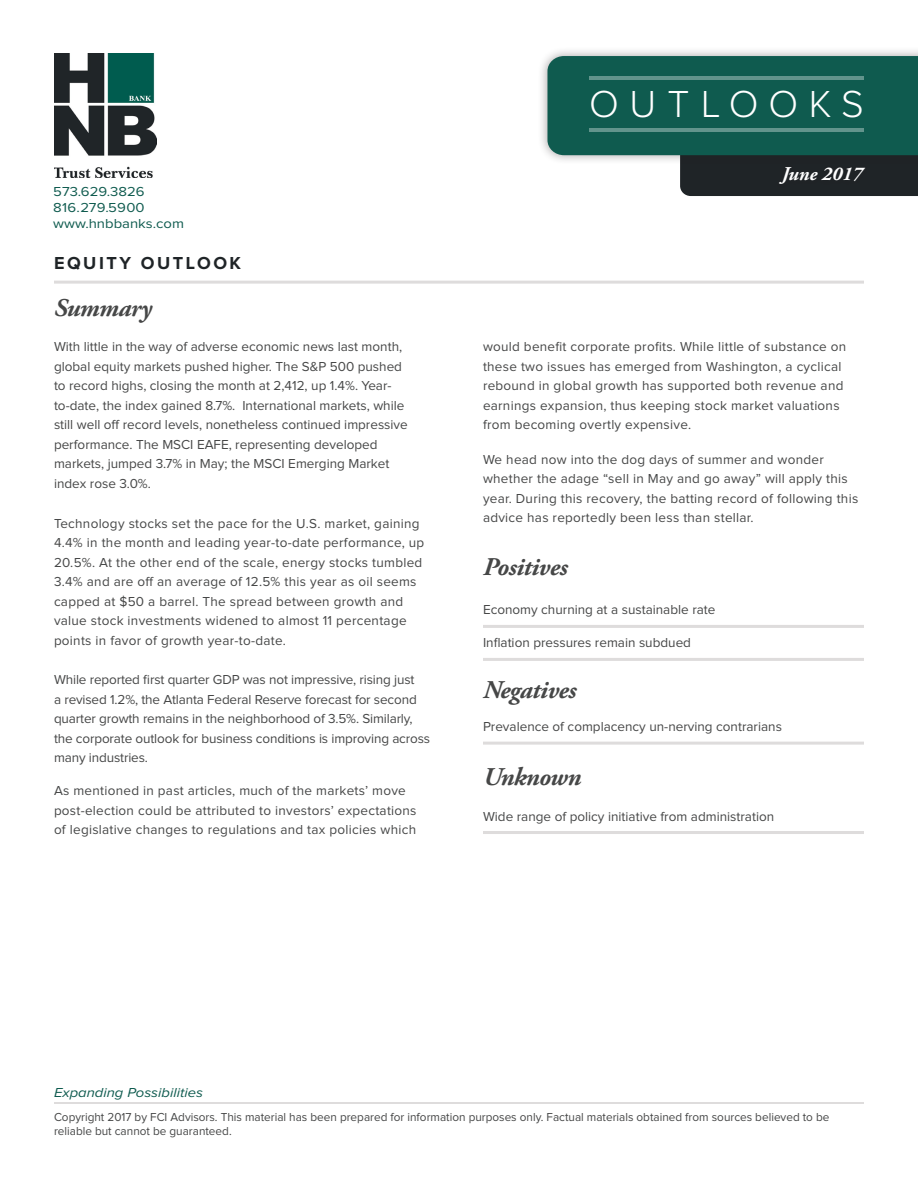
<style>
.page{position:relative;width:918px;height:1188px;background:#fff}
.page>*{position:absolute;margin:0;border:0;box-sizing:border-box;transform-origin:0 0}
.t1{font:300 39px "Proxima Nova";letter-spacing:.27em;color:#fff}
.bullets-square{font:italic 700 25.5px "Adobe Garamond Pro";letter-spacing:-.02em;color:#464747}
.palatino-main{font:italic 700 25.5px "Adobe Garamond Pro";letter-spacing:-.02em;color:#464747}
.t2{font:italic 700 19.5px "Adobe Garamond Pro";color:#fff}
.t3{font:700 18px "Proxima Nova";letter-spacing:.14em;color:#1f2427}
.palatino-main-2{font:13.5px/19.5px "Proxima Nova";letter-spacing:.02em;color:#464747}
.palatino-main-3{font:13.5px/19.5px "Proxima Nova";color:#464747}
.palatino-main-4{font:13.5px/19.5px "Proxima Nova";letter-spacing:-.01em;color:#464747}
.bullets-square-2{font:13.5px "Proxima Nova";color:#464747}
.t4{font:13.5px/16.2px "Proxima Nova";color:#0f5b4f;scale:1.1 1}
.t5{font:italic 13.5px "Proxima Nova";color:#0f5b4f;scale:1.1 1}
.t6{font:12px/14.4px "Proxima Nova";color:#464747}
</style>
<div class="page">
<div style="left:538px;top:46px;width:380px;height:119px;background:#231f20;opacity:.38"></div>
<svg style="left:547px;top:56px;width:371px;height:140px;background:#2d655d"></svg>
<hr style="left:589px;top:76px;width:275px;height:4px;background:#62948c">
<hr style="left:589px;top:128px;width:275px;height:4px;background:#62948c">
<div style="left:774px;top:163px;width:95px;height:27px;background:#231f20"></div>
<hr style="left:483px;top:625px;width:381px;height:3px;background:#dedcdc">
<hr style="left:483px;top:658px;width:381px;height:3px;background:#dedcdc">
<hr style="left:483px;top:742px;width:381px;height:3px;background:#dedcdc">
<hr style="left:483px;top:831px;width:381px;height:3px;background:#dedcdc">
<hr style="left:54px;top:281px;width:810px;height:3px;background:#dedcdc">
<hr style="left:54px;top:1102px;width:810px;height:2px;background:#dedcdc">
<img style="left:54px;top:53px;width:103px;height:124px">
<h1 class="t1" style="left:589px;top:86px;width:276px">OUTLOOKS</h1>
<p class="t4" style="left:53px;top:184px;width:120px">573.629.3826<br>816.279.5900 www.hnbbanks.com</p>
<p class="t3" style="left:54px;top:254px;width:189px">EQUITY OUTLOOK</p>
<p class="bullets-square" style="left:54px;top:293px;width:99px">Summary</p>
<p class="palatino-main-3" style="left:54px;top:338px;width:355px">With little in the way of adverse economic news last month, global equity markets pushed higher. The S&amp;P 500 pushed to record highs, closing the month at 2,412, up 1.4%. Year&shy;to-date, the index gained 8.7%. International markets, while still well off record levels, nonetheless continued impressive performance. The MSCI EAFE, representing developed markets, jumped 3.7% in May; the MSCI Emerging Market index rose 3.0%.</p>
<p class="palatino-main-2" style="left:54px;top:514px;width:372px">Technology stocks set the pace for the U.S. market, gaining 4.4% in the month and leading year-to-date performance, up 20.5%. At the other end of the scale, energy stocks tumbled 3.4% and are off an average of 12.5% this year as oil seems capped at $50 a barrel. The spread between growth and value stock investments widened to almost 11 percentage points in favor of growth year-to-date.</p>
<p class="palatino-main-4" style="left:54px;top:671px;width:378px">While reported first quarter GDP was not impressive, rising just<br>a revised 1.2%, the Atlanta Federal Reserve forecast for second quarter growth remains in the neighborhood of 3.5%. Similarly, the corporate outlook for business conditions is improving across many industries.</p>
<p class="palatino-main-2" style="left:54px;top:782px;width:364px">As mentioned in past articles, much of the markets’ move post-election could be attributed to investors’ expectations of legislative changes to regulations and tax policies which</p>
<h3 class="t2" style="left:782px;top:162px;width:82px">June 2017</h3>
<p class="palatino-main-2" style="left:483px;top:338px;width:365px">would benefit corporate profits. While little of substance on these two issues has emerged from Washington, a cyclical rebound in global growth has supported both revenue and earnings expansion, thus keeping stock market valuations from becoming overtly expensive.</p>
<p class="palatino-main-2" style="left:483px;top:450px;width:377px">We head now into the dog days of summer and wonder whether the adage “sell in May and go away” will apply this year. During this recovery, the batting record of following this advice has reportedly been less than stellar.</p>
<p class="palatino-main" style="left:483px;top:552px;width:86px">Positives</p>
<p class="bullets-square-2" style="left:483px;top:604px;width:234px">Economy churning at a sustainable rate</p>
<p class="bullets-square-2" style="left:483px;top:637px;width:210px">Inflation pressures remain subdued</p>
<p class="bullets-square" style="left:483px;top:675px;width:95px">Negatives</p>
<p class="bullets-square-2" style="left:483px;top:720px;width:301px">Prevalence of complacency un-nerving contrarians</p>
<p class="bullets-square" style="left:483px;top:762px;width:100px">Unknown</p>
<p class="bullets-square-2" style="left:483px;top:810px;width:293px">Wide range of policy initiative from administration</p>
<p class="t5" style="left:54px;top:1086px;width:137px">Expanding Possibilities</p>
<p class="t6" style="left:54px;top:1110px;width:777px">Copyright 2017 by FCI Advisors. This material has been prepared for information purposes only. Factual materials obtained from sources believed to be reliable but cannot be guaranteed.</p>
</div>
